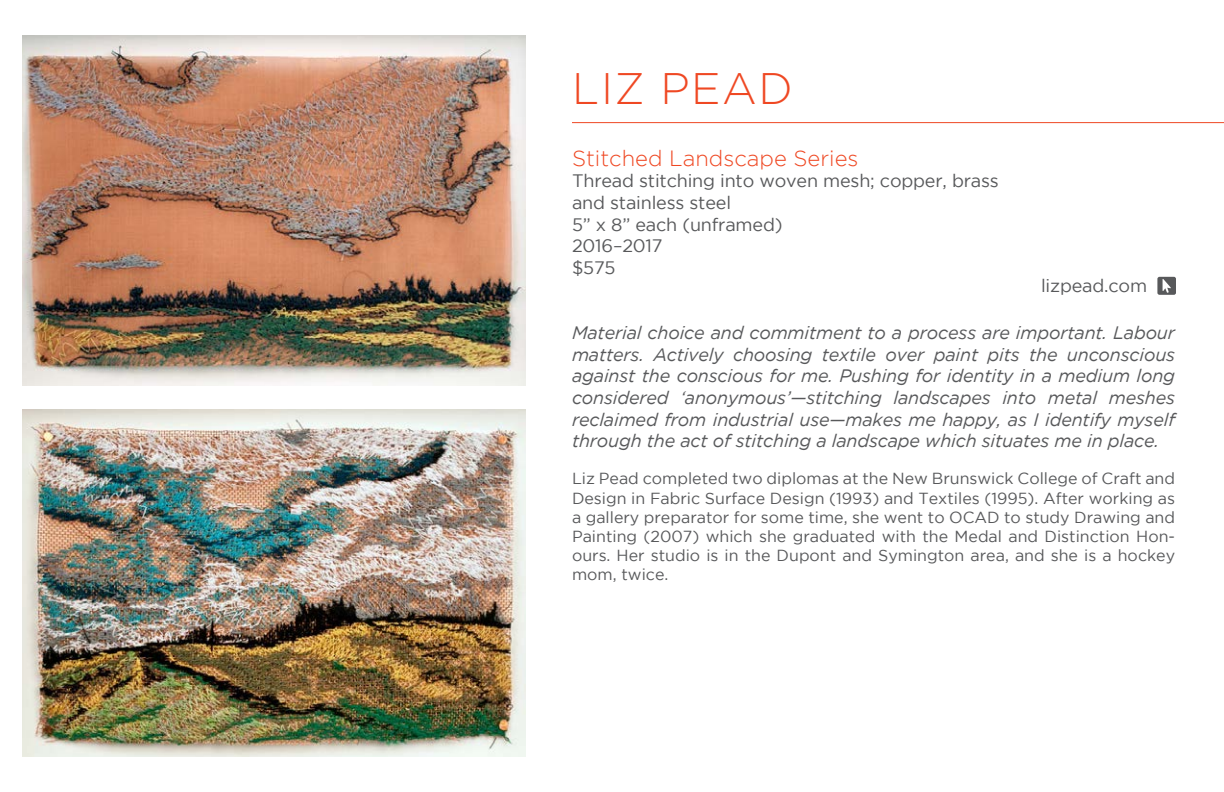
<style>
.page{position:relative;width:1224px;height:792px;background:#fff}
.page>*{position:absolute;margin:0;border:0;box-sizing:border-box;transform-origin:0 0}
.t1{font:300 44px "Gotham";letter-spacing:.035em;color:#ef4823}
.t2{font:300 22px "Gotham";color:#ef4823}
.t3{font:italic 18px/21.6px "Gotham";letter-spacing:-.01em;color:#58595b;text-align:justify}
.t4{font:18px/21.6px "Gotham";letter-spacing:-.01em;color:#58595b}
.t5{font:16px/19.2px "Gotham";color:#58595b;text-align:justify}
</style>
<div class="page">
<hr style="left:572px;top:122px;width:652px;height:1px;background:#ef4823">
<svg style="left:1157px;top:277px;width:19px;height:18px"></svg>
<img style="left:22px;top:35px;width:504px;height:350px">
<img style="left:22px;top:409px;width:504px;height:348px">
<h1 class="t1" style="left:572px;top:65px;width:222px">LIZ PEAD</h1>
<p class="t2" style="left:572px;top:146px;width:288px">Stitched Landscape Series</p>
<p class="t4" style="left:572px;top:170px;width:428px">Thread stitching into woven mesh; copper, brass and stainless steel<br>5” x 8” each (unframed)<br>2016–2017<br>$575</p>
<p class="t4" style="left:1041px;top:274px;width:108px">lizpead.com</p>
<p class="t3" style="left:572px;top:322px;width:605px">Material choice and commitment to a process are important. Labour matters. Actively choosing textile over paint pits the unconscious against the conscious for me. Pushing for identity in a medium long considered ‘anonymous’—stitching landscapes into metal meshes reclaimed from industrial use—makes me happy, as I identify myself through the act of stitching a landscape which situates me in place.</p>
<p class="t5" style="left:572px;top:469px;width:605px">Liz Pead completed two diplomas at the New Brunswick College of Craft and Design in Fabric Surface Design (1993) and Textiles (1995). After working as a gallery preparator for some time, she went to OCAD to study Drawing and Painting (2007) which she graduated with the Medal and Distinction Hon&shy;ours. Her studio is in the Dupont and Symington area, and she is a hockey mom, twice.</p>
</div>
